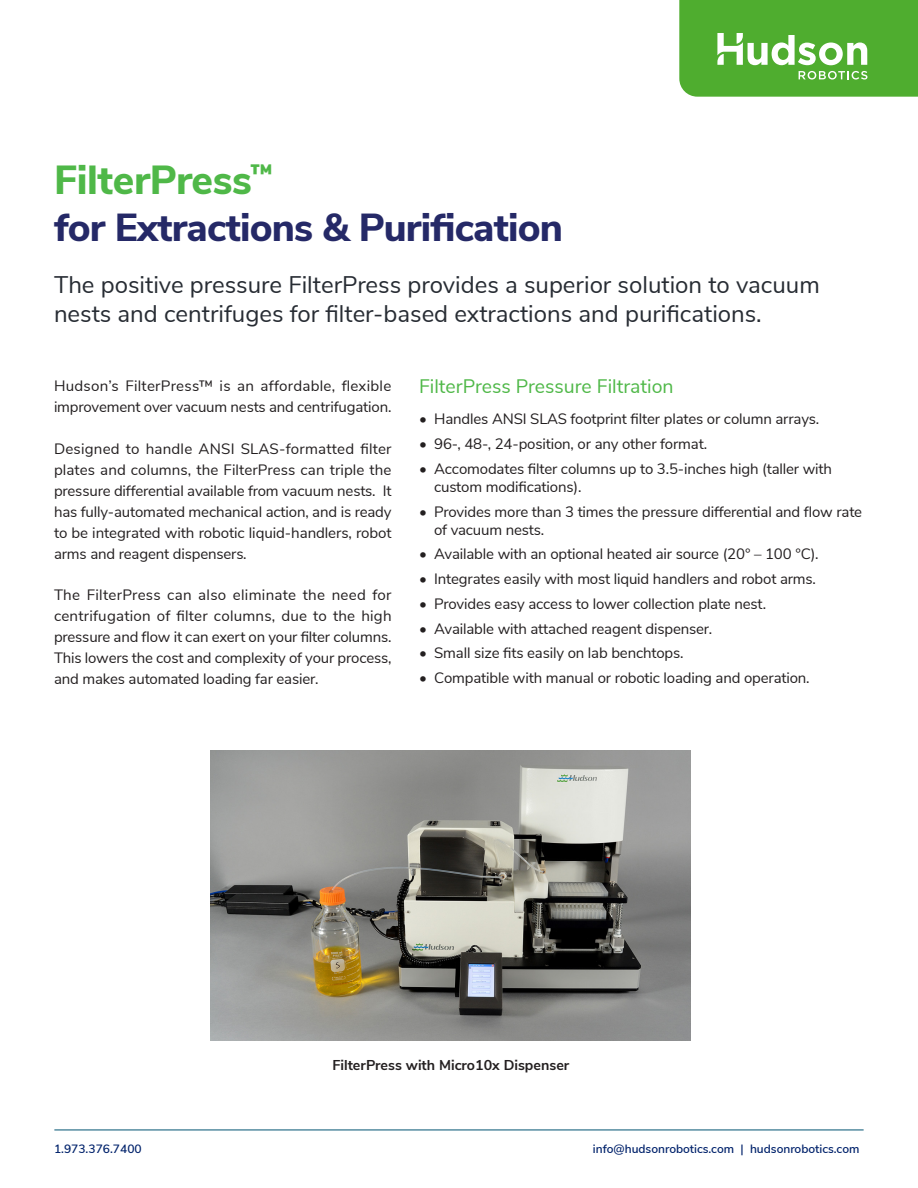
<style>
.page{position:relative;width:918px;height:1188px;background:#fff}
.page>*{position:absolute;margin:0;border:0;box-sizing:border-box;transform-origin:0 0}
.BLUE_PRODUCT_NAME{font:800 40.5px "Nunito Sans";letter-spacing:-.01em;color:#4fb848}
.GREY_HEAD{font:800 39px "Nunito Sans";letter-spacing:-.02em;color:#252967}
.t1{font:24px/28.8px "Nunito Sans";color:#272c33}
.BODY_TEXT_B-HEAD_BLU{font:19.5px "Nunito Sans";color:#4fb848}
.BODY_Text_Indent{font:15px/21px "Nunito Sans";letter-spacing:-.01em;color:#231f20}
.FIG_LEG{font:700 14.25px "Nunito Sans";color:#231f20}
.t2{font:600 12px "Nunito Sans";color:#00226b}
</style>
<div class="page">
<hr style="left:54px;top:1130px;width:810px;height:1px;background:#005372">
<svg style="left:679px;top:0;width:239px;height:97px;background:#61b544"></svg>
<img style="left:211px;top:750px;width:480px;height:291px">
<p class="BLUE_PRODUCT_NAME" style="left:54px;top:151px;width:220px">FilterPress<sup>™</sup></p>
<p class="GREY_HEAD" style="left:54px;top:199px;width:511px">for Extractions &amp; Purification</p>
<p class="t1" style="left:54px;top:269px;width:767px">The positive pressure FilterPress provides a superior solution to vacuum nests and centrifuges for filter-based extractions and purifications.</p>
<p class="BODY_Text_Indent" style="left:54px;top:375px;width:339px">Hudson’s FilterPress™ is an affordable, flexible improvement over vacuum nests and centrifugation.</p>
<p class="BODY_Text_Indent" style="left:54px;top:437px;width:339px;text-align:justify">Designed to handle ANSI SLAS-formatted filter plates and columns, the FilterPress can triple the pressure differential available from vacuum nests. It has fully-automated mechanical action, and is ready to be integrated with robotic liquid-handlers, robot arms and reagent dispensers.</p>
<p class="BODY_Text_Indent" style="left:54px;top:583px;width:339px;text-align:justify">The FilterPress can also eliminate the need for centrifugation of filter columns, due to the high pressure and flow it can exert on your filter columns.<br>This lowers the cost and complexity of your process, and makes automated loading far easier.</p>
<p class="BODY_TEXT_B-HEAD_BLU" style="left:419px;top:372px;width:256px">FilterPress Pressure Filtration</p>
<p class="BODY_Text_Indent" style="left:419px;top:408px;width:402px">• Handles ANSI SLAS footprint filter plates or column arrays.</p>
<p class="BODY_Text_Indent" style="left:419px;top:432px;width:290px">• 96-, 48-, 24-position, or any other format.</p>
<p class="BODY_Text_Indent" style="left:434px;top:459px;width:400px;line-height:18px;text-indent:-15px">• Accomodates filter columns up to 3.5-inches high (taller with custom modifications).</p>
<p class="BODY_Text_Indent" style="left:434px;top:501px;width:430px;line-height:18px;text-indent:-15px">• Provides more than 3 times the pressure differential and flow rate of vacuum nests.</p>
<p class="BODY_Text_Indent" style="left:419px;top:543px;width:401px">• Available with an optional heated air source (20° – 100 °C).</p>
<p class="BODY_Text_Indent" style="left:419px;top:567px;width:398px">• Integrates easily with most liquid handlers and robot arms.</p>
<p class="BODY_Text_Indent" style="left:419px;top:592px;width:349px">• Provides easy access to lower collection plate nest.</p>
<p class="BODY_Text_Indent" style="left:419px;top:617px;width:295px">• Available with attached reagent dispenser.</p>
<p class="BODY_Text_Indent" style="left:419px;top:642px;width:266px">• Small size fits easily on lab benchtops.</p>
<p class="BODY_Text_Indent" style="left:419px;top:666px;width:392px">• Compatible with manual or robotic loading and operation.</p>
<p class="FIG_LEG" style="left:332px;top:1055px;width:238px">FilterPress with Micro10x Dispenser</p>
<p class="t2" style="left:54px;top:1140px;width:89px">1.973.376.7400</p>
<p class="t2" style="left:593px;top:1140px;width:268px">info@hudsonrobotics.com | hudsonrobotics.com</p>
</div>
